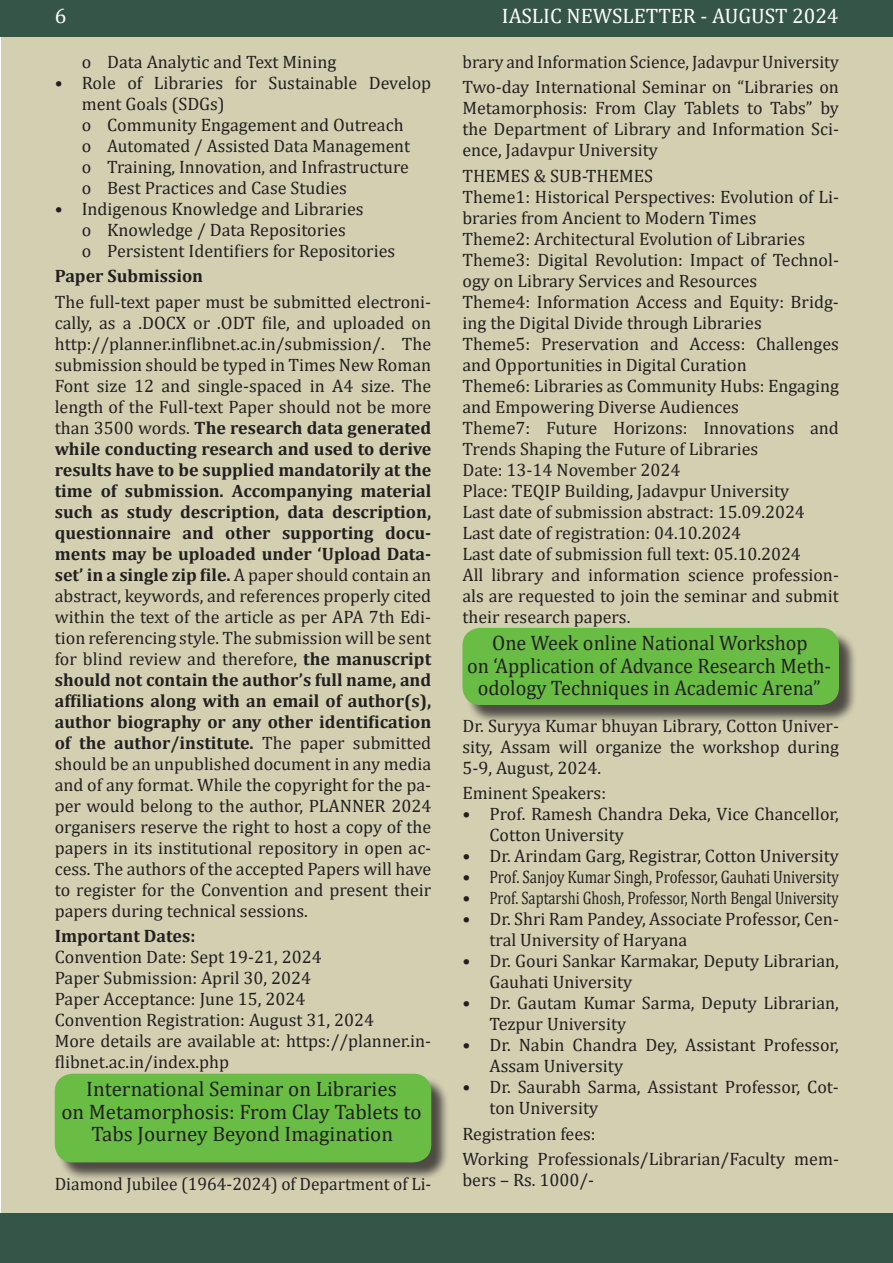
<style>
.page{position:relative;width:893px;height:1263px;background:#fff}
.page>*{position:absolute;margin:0;border:0;box-sizing:border-box;transform-origin:0 0}
.t1{font:21px/22.5px "Cambria";color:#231f20;text-align:center;scale:.96 1}
.t2{font:21px/22.5px "Cambria";color:#231f20;text-align:center}
.t3{font:21px "Cambria";color:#fff}
.t4{font:18px/21px "Cambria";color:#231f20}
.t5{font:700 18px "Cambria";color:#231f20}
.s1{font-weight:700}
</style>
<div class="page">
<div style="left:2px;top:0;width:891px;height:1263px;background:#d3d0b2"></div>
<div style="left:0;top:1214px;width:893px;height:49px;background:#345547"></div>
<div style="left:0;top:0;width:893px;height:37px;background:#345547"></div>
<div style="left:57px;top:1076px;width:393px;height:105px;background:#231f20;opacity:.75"></div>
<div style="left:55px;top:1074px;width:376px;height:88px;background:#69bd45;border-radius:18px"></div>
<div style="left:465px;top:630px;width:393px;height:93px;background:#231f20;opacity:.75"></div>
<div style="left:462px;top:628px;width:377px;height:77px;background:#69bd45;border-radius:18px"></div>
<p class="t3" style="left:55px;top:4px;width:13px">6</p>
<p class="t3" style="left:502px;top:4px;width:338px">IASLIC NEWSLETTER - AUGUST 2024</p>
<p class="t4" style="left:82px;top:51px;width:256px">o Data Analytic and Text Mining</p>
<p class="t4" style="left:82px;top:72px;width:351px;text-indent:-27px">• Role of Libraries for Sustainable Develop ment Goals (SDGs)<br>o Community Engagement and Outreach<br>o Automated / Assisted Data Management<br>o Training, Innovation, and Infrastructure<br>o Best Practices and Case Studies</p>
<p class="t4" style="left:82px;top:198px;width:315px;text-indent:-27px">• Indigenous Knowledge and Libraries<br>o Knowledge / Data Repositories<br>o Persistent Identifiers for Repositories</p>
<p class="t5" style="left:55px;top:263px;width:150px">Paper Submission</p>
<p class="t4" style="left:55px;top:291px;width:378px;text-align:justify">The full-text paper must be submitted electroni&shy;cally, as a .DOCX or .ODT file, and uploaded on http://planner.inflibnet.ac.in/submission/. The submission should be typed in Times New Roman Font size 12 and single-spaced in A4 size. The length of the Full-text Paper should not be more than 3500 words. <span class="s1">The research data generated while conducting research and used to derive results have to be supplied mandatorily at the time of submission. Accompanying material such as study description, data description, questionnaire and other supporting docu&shy;ments may be uploaded under ‘Upload Data&shy;set’ in a single zip file.</span> A paper should contain an abstract, keywords, and references properly cited within the text of the article as per APA 7th Edi&shy;tion referencing style. The submission will be sent for blind review and therefore, <span class="s1">the manuscript should not contain the author’s full name, and affiliations along with an email of author(s), author biography or any other identification of the author/institute.</span> The paper submitted should be an unpublished document in any media and of any format. While the copyright for the pa&shy;per would belong to the author, PLANNER 2024 organisers reserve the right to host a copy of the papers in its institutional repository in open ac&shy;cess. The authors of the accepted Papers will have to register for the Convention and present their papers during technical sessions.</p>
<p class="t5" style="left:55px;top:923px;width:142px">Important Dates:</p>
<p class="t4" style="left:55px;top:946px;width:378px">Convention Date: Sept 19-21, 2024<br>Paper Submission: April 30, 2024<br>Paper Acceptance: June 15, 2024<br>Convention Registration: August 31, 2024<br>More details are available at: https://planner.in&shy;flibnet.ac.in/index.php</p>
<p class="t2" style="left:61px;top:1078px;width:362px">International Seminar on Libraries<br>on Metamorphosis: From Clay Tablets to<br>Tabs Journey Beyond Imagination</p>
<p class="t4" style="left:55px;top:1173px;width:378px">Diamond Jubilee (1964-2024) of Department of Li-</p>
<p class="t4" style="left:462px;top:49px;width:378px;line-height:25.2px">brary and Information Science, Jadavpur University<br>Two-day International Seminar on “Libraries on</p>
<p class="t4" style="left:462px;top:98px;width:378px;text-align:justify">Metamorphosis: From Clay Tablets to Tabs” by the Department of Library and Information Sci&shy;ence, Jadavpur University</p>
<p class="t4" style="left:462px;top:165px;width:378px">THEMES &amp; SUB-THEMES<br>Theme1: Historical Perspectives: Evolution of Li&shy;braries from Ancient to Modern Times<br>Theme2: Architectural Evolution of Libraries Theme3: Digital Revolution: Impact of Technol&shy;ogy on Library Services and Resources<br>Theme4: Information Access and Equity: Bridg&shy;ing the Digital Divide through Libraries<br>Theme5: Preservation and Access: Challenges and Opportunities in Digital Curation<br>Theme6: Libraries as Community Hubs: Engaging and Empowering Diverse Audiences<br>Theme7: Future Horizons: Innovations and Trends Shaping the Future of Libraries<br>Date: 13-14 November 2024<br>Place: TEQIP Building, Jadavpur University<br>Last date of submission abstract: 15.09.2024<br>Last date of registration: 04.10.2024<br>Last date of submission full text: 05.10.2024<br>All library and information science profession&shy;als are requested to join the seminar and submit their research papers.</p>
<p class="t1" style="left:467px;top:632px;width:381px">One Week online National Workshop<br>on ‘Application of Advance Research Meth&shy;odology Techniques in Academic Arena”</p>
<p class="t4" style="left:462px;top:715px;width:378px;text-align:justify">Dr. Suryya Kumar bhuyan Library, Cotton Univer&shy;sity, Assam will organize the workshop during 5-9, August, 2024.</p>
<p class="t4" style="left:462px;top:783px;width:145px">Eminent Speakers:</p>
<p class="t4" style="left:489px;top:804px;width:351px;text-indent:-27px">• Prof. Ramesh Chandra Deka, Vice Chancellor,<br>Cotton University</p>
<p class="t4" style="left:462px;top:846px;width:378px">• Dr. Arindam Garg, Registrar, Cotton University</p>
<p class="t4" style="left:462px;top:867px;width:378px">• Prof. Sanjoy Kumar Singh, Professor, Gauhati University</p>
<p class="t4" style="left:462px;top:888px;width:378px">• Prof. Saptarshi Ghosh, Professor, North Bengal University</p>
<p class="t4" style="left:489px;top:909px;width:351px;text-indent:-27px">• Dr. Shri Ram Pandey, Associate Professor, Cen&shy;tral University of Haryana</p>
<p class="t4" style="left:489px;top:951px;width:351px;text-indent:-27px">• Dr. Gouri Sankar Karmakar, Deputy Librarian,<br>Gauhati University</p>
<p class="t4" style="left:489px;top:993px;width:351px;text-indent:-27px">• Dr. Gautam Kumar Sarma, Deputy Librarian,<br>Tezpur University</p>
<p class="t4" style="left:489px;top:1035px;width:351px;text-indent:-27px">• Dr. Nabin Chandra Dey, Assistant Professor,<br>Assam University</p>
<p class="t4" style="left:489px;top:1077px;width:351px;text-indent:-27px">• Dr. Saurabh Sarma, Assistant Professor, Cot&shy;ton University</p>
<p class="t4" style="left:462px;top:1121px;width:378px;line-height:25.2px">Registration fees:<br>Working Professionals/Librarian/Faculty mem-</p>
<p class="t4" style="left:462px;top:1169px;width:133px">bers – Rs. 1000/-</p>
</div>
